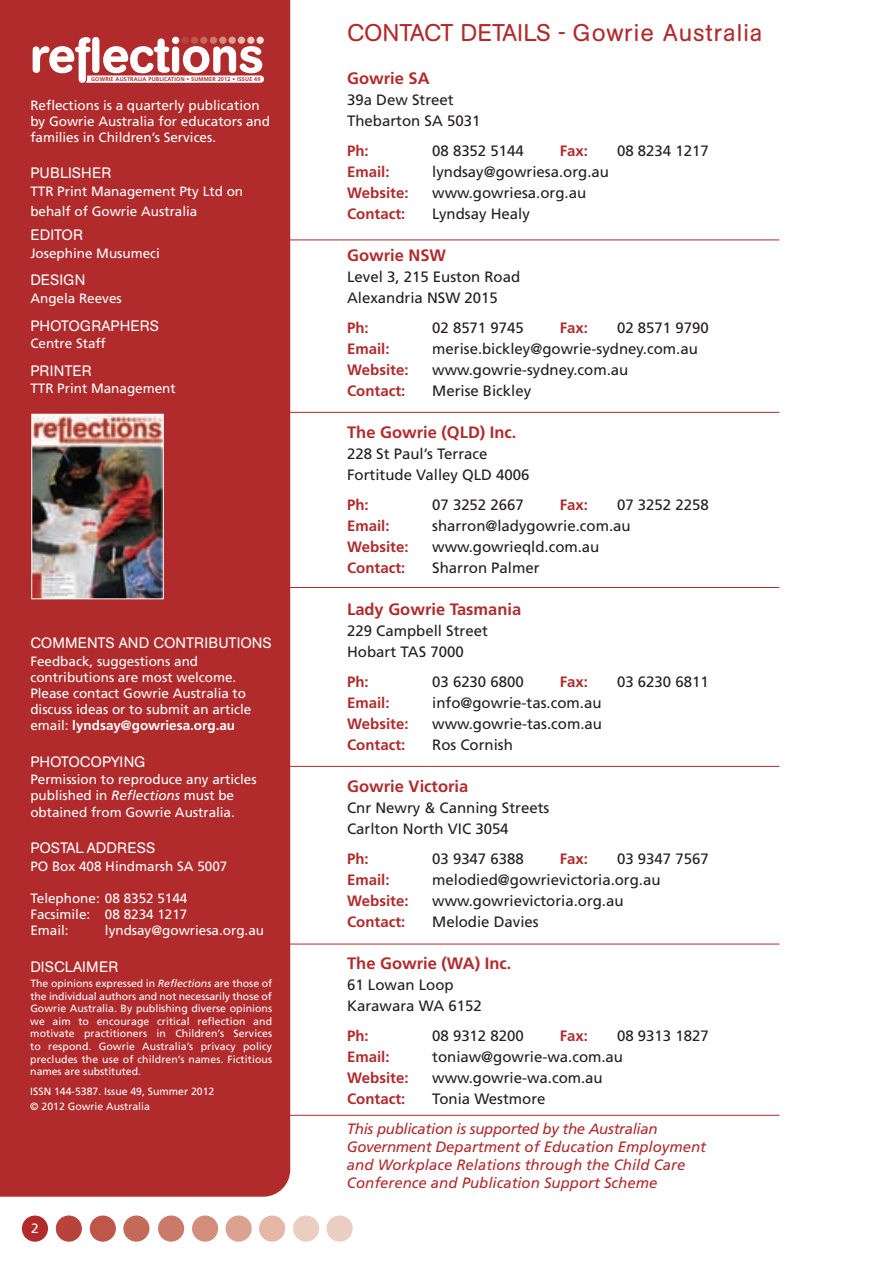
<style>
.page{position:relative;width:893px;height:1263px;background:#fff}
.page>*{position:absolute;margin:0;border:0;box-sizing:border-box;transform-origin:0 0}
.t1{font:24px "AG Buch Rounded BQ";letter-spacing:.035em;color:#b12b2d}
.t2{font:700 16.5px "Frutiger";color:#b12b2d}
.t3{font:15px/21px "Frutiger";color:#231f20}
.t4{font:700 15px "Frutiger";color:#b12b2d}
.t5{font:italic 15px/18px "Frutiger";color:#b12b2d}
.t6{font:15px "AG Buch Rounded BQ";color:#fff}
.t7{font:13.5px/16.2px "Frutiger";color:#fff}
.t8{font:10.5px/12.6px "Frutiger";color:#fff;text-align:justify}
.t9{font:700 5.55px "Frutiger";letter-spacing:.03em;color:#b12b2d}
.s1{font-weight:700}
.s2{font-style:italic}
</style>
<div class="page">
<hr style="left:281px;top:1115px;width:498px;height:1px;background:#b12b2d">
<svg style="left:56px;top:1215px;width:26px;height:27px"></svg>
<svg style="left:90px;top:1215px;width:26px;height:27px"></svg>
<svg style="left:123px;top:1215px;width:26px;height:27px"></svg>
<svg style="left:158px;top:1215px;width:26px;height:27px"></svg>
<svg style="left:192px;top:1215px;width:26px;height:27px"></svg>
<svg style="left:226px;top:1215px;width:26px;height:27px"></svg>
<svg style="left:259px;top:1215px;width:26px;height:27px"></svg>
<svg style="left:293px;top:1215px;width:26px;height:27px"></svg>
<svg style="left:327px;top:1215px;width:26px;height:27px"></svg>
<svg style="left:22px;top:1215px;width:26px;height:27px"></svg>
<div style="left:0;top:0;width:290px;height:1197px;background:#b12b2d"></div>
<svg style="left:33px;top:37px;width:231px;height:46px"></svg>
<hr style="left:892px;top:0;width:1px;height:67px;background:#b12b2d">
<hr style="left:277px;top:240px;width:502px;height:1px;background:#b12b2d">
<hr style="left:275px;top:412px;width:504px;height:1px;background:#b12b2d">
<hr style="left:283px;top:587px;width:496px;height:1px;background:#b12b2d">
<hr style="left:271px;top:766px;width:508px;height:1px;background:#b12b2d">
<hr style="left:260px;top:944px;width:519px;height:1px;background:#b12b2d">
<img style="left:33px;top:416px;width:129px;height:181px">
<div style="left:31px;top:414px;width:133px;height:185px;border:1px solid #fff"></div>
<p class="t9" style="left:91px;top:77px;width:171px">GOWRIE AUSTRALIA PUBLICATION • SUMMER 2012 • ISSUE 49</p>
<p class="t7" style="left:30px;top:98px;width:241px">Reflections is a quarterly publication by Gowrie Australia for educators and families in Children’s Services.</p>
<p class="t6" style="left:30px;top:165px;width:83px">PUBLISHER</p>
<p class="t7" style="left:30px;top:182px;width:214px;line-height:20.1px">TTR Print Management Pty Ltd on behalf of Gowrie Australia</p>
<p class="t6" style="left:30px;top:227px;width:54px">EDITOR</p>
<p class="t7" style="left:30px;top:246px;width:131px">Josephine Musumeci</p>
<p class="t6" style="left:30px;top:272px;width:57px">DESIGN</p>
<p class="t7" style="left:30px;top:291px;width:93px">Angela Reeves</p>
<p class="t6" style="left:30px;top:317px;width:130px">PHOTOGRAPHERS</p>
<p class="t7" style="left:30px;top:336px;width:77px">Centre Staff</p>
<p class="t6" style="left:30px;top:362px;width:63px">PRINTER</p>
<p class="t7" style="left:30px;top:382px;width:147px">TTR Print Management</p>
<p class="t6" style="left:30px;top:634px;width:243px">COMMENTS AND CONTRIBUTIONS</p>
<p class="t7" style="left:30px;top:654px;width:222px">Feedback, suggestions and contributions are most welcome.<br>Please contact Gowrie Australia to discuss ideas or to submit an article email: <span class="s1">lyndsay@gowriesa.org.au</span></p>
<p class="t6" style="left:30px;top:753px;width:117px">PHOTOCOPYING</p>
<p class="t7" style="left:30px;top:772px;width:228px">Permission to reproduce any articles published in <span class="s2">Reflections</span> must be obtained from Gowrie Australia.</p>
<p class="t6" style="left:30px;top:839px;width:127px">POSTAL ADDRESS</p>
<p class="t7" style="left:30px;top:859px;width:199px">PO Box 408 Hindmarsh SA 5007</p>
<p class="t7" style="left:30px;top:891px;width:159px;text-align:justify">Telephone: 08 8352 5144<br>Facsimile: 08 8234 1217<br>Email:</p>
<p class="t7" style="left:105px;top:924px;width:161px">lyndsay@gowriesa.org.au</p>
<p class="t6" style="left:30px;top:958px;width:90px">DISCLAIMER</p>
<p class="t8" style="left:30px;top:978px;width:244px">The opinions expressed in <span class="s2">Reflections</span> are those of the individual authors and not necessarily those of Gowrie Australia. By publishing diverse opinions we aim to encourage critical reflection and motivate practitioners in Children’s Services to respond. Gowrie Australia’s privacy policy precludes the use of children’s names. Fictitious names are substituted.</p>
<p class="t8" style="left:30px;top:1085px;width:186px;line-height:14.9px">ISSN 144-5387. Issue 49, Summer 2012 © 2012 Gowrie Australia</p>
<p class="t7" style="left:31px;top:1221px;width:9px">2</p>
<h1 class="t1" style="left:347px;top:20px;width:417px">CONTACT DETAILS - Gowrie Australia</h1>
<p class="t2" style="left:347px;top:71px;width:84px">Gowrie SA</p>
<p class="t3" style="left:347px;top:90px;width:135px">39a Dew Street<br>Thebarton SA 5031</p>
<p class="t4" style="left:347px;top:145px;width:23px">Ph:</p>
<p class="t3" style="left:432px;top:141px;width:93px">08 8352 5144</p>
<p class="t4" style="left:560px;top:145px;width:30px">Fax:</p>
<p class="t3" style="left:617px;top:141px;width:93px">08 8234 1217</p>
<p class="t4" style="left:347px;top:166px;width:44px">Email:</p>
<p class="t3" style="left:432px;top:162px;width:178px">lyndsay@gowriesa.org.au</p>
<p class="t4" style="left:347px;top:187px;width:63px">Website:</p>
<p class="t3" style="left:432px;top:183px;width:155px">www.gowriesa.org.au</p>
<p class="t4" style="left:347px;top:208px;width:60px">Contact:</p>
<p class="t3" style="left:432px;top:204px;width:99px">Lyndsay Healy</p>
<p class="t2" style="left:347px;top:248px;width:100px">Gowrie NSW</p>
<p class="t3" style="left:347px;top:267px;width:175px">Level 3, 215 Euston Road<br>Alexandria NSW 2015</p>
<p class="t4" style="left:347px;top:322px;width:23px">Ph:</p>
<p class="t3" style="left:432px;top:318px;width:93px">02 8571 9745</p>
<p class="t4" style="left:560px;top:322px;width:30px">Fax:</p>
<p class="t3" style="left:617px;top:318px;width:93px">02 8571 9790</p>
<p class="t4" style="left:347px;top:343px;width:44px">Email:</p>
<p class="t3" style="left:432px;top:339px;width:267px">merise.bickley@gowrie-sydney.com.au</p>
<p class="t4" style="left:347px;top:364px;width:63px">Website:</p>
<p class="t3" style="left:432px;top:360px;width:198px">www.gowrie-sydney.com.au</p>
<p class="t4" style="left:347px;top:385px;width:60px">Contact:</p>
<p class="t3" style="left:432px;top:381px;width:101px">Merise Bickley</p>
<p class="t2" style="left:347px;top:425px;width:171px">The Gowrie (QLD) Inc.</p>
<p class="t3" style="left:347px;top:444px;width:184px">228 St Paul’s Terrace<br>Fortitude Valley QLD 4006</p>
<p class="t4" style="left:347px;top:499px;width:23px">Ph:</p>
<p class="t3" style="left:432px;top:495px;width:93px">07 3252 2667</p>
<p class="t4" style="left:560px;top:499px;width:30px">Fax:</p>
<p class="t3" style="left:617px;top:495px;width:93px">07 3252 2258</p>
<p class="t4" style="left:347px;top:520px;width:44px">Email:</p>
<p class="t3" style="left:432px;top:516px;width:200px">sharron@ladygowrie.com.au</p>
<p class="t4" style="left:347px;top:541px;width:63px">Website:</p>
<p class="t3" style="left:432px;top:537px;width:169px">www.gowrieqld.com.au</p>
<p class="t4" style="left:347px;top:562px;width:60px">Contact:</p>
<p class="t3" style="left:432px;top:558px;width:109px">Sharron Palmer</p>
<p class="t2" style="left:347px;top:602px;width:176px">Lady Gowrie Tasmania</p>
<p class="t3" style="left:347px;top:621px;width:142px">229 Campbell Street<br>Hobart TAS 7000</p>
<p class="t4" style="left:347px;top:676px;width:23px">Ph:</p>
<p class="t3" style="left:432px;top:672px;width:93px">03 6230 6800</p>
<p class="t4" style="left:560px;top:676px;width:30px">Fax:</p>
<p class="t3" style="left:617px;top:672px;width:93px">03 6230 6811</p>
<p class="t4" style="left:347px;top:697px;width:44px">Email:</p>
<p class="t3" style="left:432px;top:693px;width:171px">info@gowrie-tas.com.au</p>
<p class="t4" style="left:347px;top:718px;width:63px">Website:</p>
<p class="t3" style="left:432px;top:714px;width:171px">www.gowrie-tas.com.au</p>
<p class="t4" style="left:347px;top:739px;width:60px">Contact:</p>
<p class="t3" style="left:432px;top:735px;width:82px">Ros Cornish</p>
<p class="t2" style="left:347px;top:779px;width:123px">Gowrie Victoria</p>
<p class="t3" style="left:347px;top:798px;width:204px">Cnr Newry &amp; Canning Streets<br>Carlton North VIC 3054</p>
<p class="t4" style="left:347px;top:853px;width:23px">Ph:</p>
<p class="t3" style="left:432px;top:849px;width:93px">03 9347 6388</p>
<p class="t4" style="left:560px;top:853px;width:30px">Fax:</p>
<p class="t3" style="left:617px;top:849px;width:93px">03 9347 7567</p>
<p class="t4" style="left:347px;top:874px;width:44px">Email:</p>
<p class="t3" style="left:432px;top:870px;width:230px">melodied@gowrievictoria.org.au</p>
<p class="t4" style="left:347px;top:895px;width:63px">Website:</p>
<p class="t3" style="left:432px;top:891px;width:193px">www.gowrievictoria.org.au</p>
<p class="t4" style="left:347px;top:916px;width:60px">Contact:</p>
<p class="t3" style="left:432px;top:912px;width:108px">Melodie Davies</p>
<p class="t2" style="left:347px;top:956px;width:166px">The Gowrie (WA) Inc.</p>
<p class="t3" style="left:347px;top:975px;width:136px">61 Lowan Loop<br>Karawara WA 6152</p>
<p class="t4" style="left:347px;top:1030px;width:23px">Ph:</p>
<p class="t3" style="left:432px;top:1026px;width:93px">08 9312 8200</p>
<p class="t4" style="left:560px;top:1030px;width:30px">Fax:</p>
<p class="t3" style="left:617px;top:1026px;width:93px">08 9313 1827</p>
<p class="t4" style="left:347px;top:1051px;width:44px">Email:</p>
<p class="t3" style="left:432px;top:1047px;width:192px">toniaw@gowrie-wa.com.au</p>
<p class="t4" style="left:347px;top:1072px;width:63px">Website:</p>
<p class="t3" style="left:432px;top:1068px;width:172px">www.gowrie-wa.com.au</p>
<p class="t4" style="left:347px;top:1093px;width:60px">Contact:</p>
<p class="t3" style="left:432px;top:1089px;width:115px">Tonia Westmore</p>
<p class="t5" style="left:347px;top:1121px;width:361px">This publication is supported by the Australian Government Department of Education Employment and Workplace Relations through the Child Care Conference and Publication Support Scheme</p>
</div>
